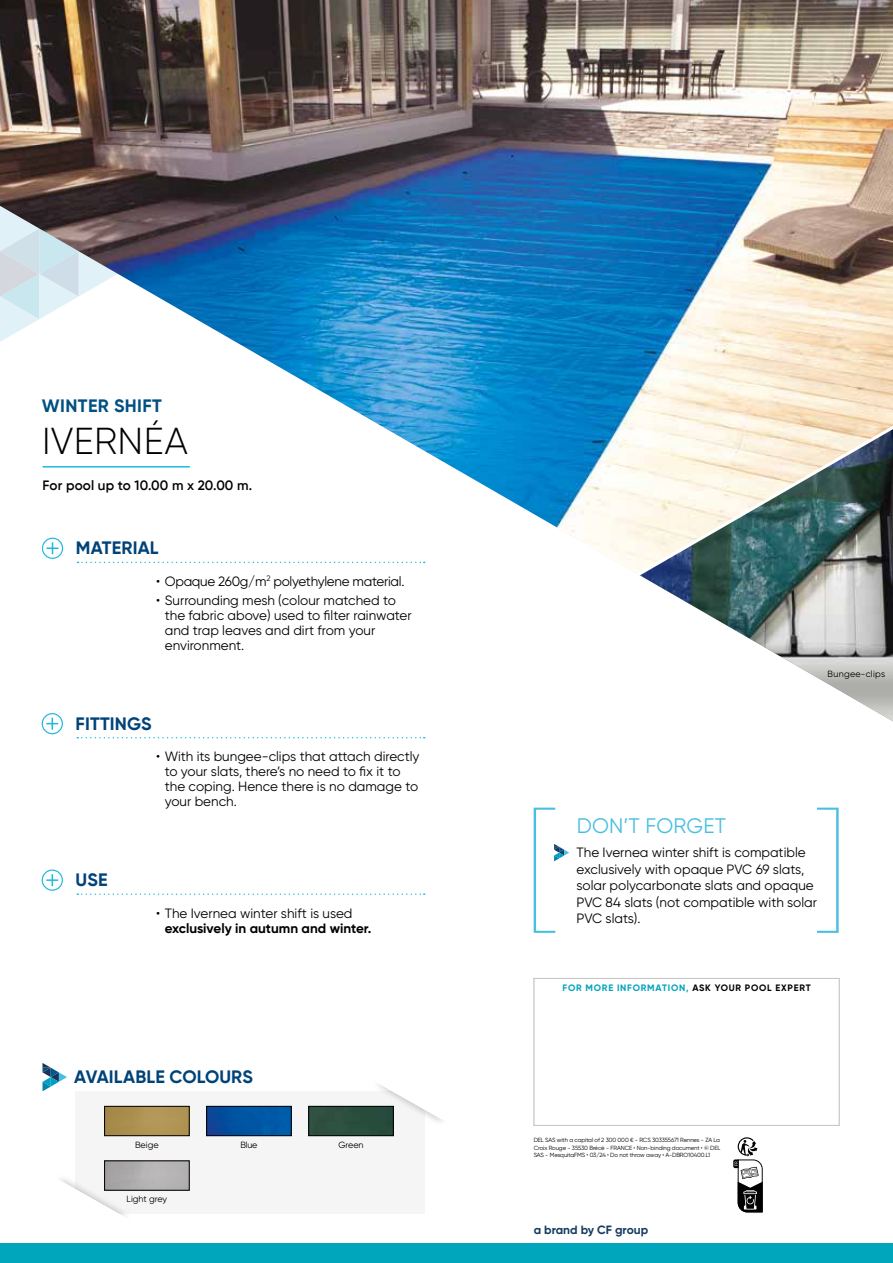
<style>
.page{position:relative;width:893px;height:1263px;background:#fff}
.page>*{position:absolute;margin:0;border:0;box-sizing:border-box;transform-origin:0 0}
.t1{font:300 37.5px "Gilroy";letter-spacing:.01em;color:#000}
.t2{font:21px "Gilroy";letter-spacing:.01em;color:#47bfe0}
.t3{font:700 18px "Gilroy";letter-spacing:.01em;color:#004379}
.t4{font:700 18px "Gilroy";letter-spacing:.02em;color:#005082}
.t5{font:13.5px/15px "Gilroy";color:#000}
.t6{font:13.5px "Gilroy";letter-spacing:-.02em;color:#000}
.t7{font:700 13.5px "Gilroy";color:#000}
.t8{font:600 13.5px "Gilroy";letter-spacing:.01em;color:#000}
.t9{font:700 12px "Gilroy";color:#143b61}
.t10{font:700 9.3px "Gilroy";letter-spacing:.085em;color:#00a2bd}
.t11{font:9px "Gilroy";color:#000}
.t12{font:9px "Gilroy";letter-spacing:.03em;color:#000}
.t13{font:6px/7.5px "Gilroy";letter-spacing:-.015em;color:#000;text-align:justify}
.s1{color:#000}
</style>
<div class="page">
<img style="left:0;top:0;width:893px;height:570px">
<hr style="left:43px;top:466px;width:147px;height:1px;background:#1dbadf">
<svg style="left:75px;top:1091px;width:349px;height:122px;fill:#f5f5f5"></svg>
<div style="left:370px;top:1074px;width:80px;height:52px;background:#fff"></div>
<svg style="left:372px;top:1086px;width:69px;height:34px"></svg>
<div style="left:53px;top:1173px;width:79px;height:53px;background:#000;opacity:.36"></div>
<svg style="left:37px;top:1181px;width:93px;height:63px"></svg>
<img style="left:106px;top:1108px;width:81px;height:26px">
<div style="left:104px;top:1106px;width:85px;height:30px;border:1px solid #000"></div>
<img style="left:208px;top:1108px;width:81px;height:26px">
<div style="left:206px;top:1106px;width:85px;height:30px;border:1px solid #000"></div>
<div style="left:310px;top:1108px;width:82px;height:26px;background:#2b4e3f"></div>
<div style="left:308px;top:1106px;width:86px;height:30px;border:1px solid #000"></div>
<svg style="left:43px;top:1063px;width:24px;height:28px"></svg>
<div style="left:0;top:1244px;width:893px;height:19px;background:#00a7bc"></div>
<svg style="left:817px;top:808px;width:22px;height:125px"></svg>
<svg style="left:534px;top:808px;width:35px;height:125px"></svg>
<img style="left:648px;top:580px;width:245px;height:141px">
<img style="left:631px;top:411px;width:262px;height:169px">
<svg style="left:77px;top:562px;width:348px;height:1px"></svg>
<div style="left:42px;top:538px;width:21px;height:21px;border:1px solid #1dbadf;border-radius:50%"></div>
<svg style="left:47px;top:542px;width:11px;height:12px"></svg>
<svg style="left:77px;top:737px;width:348px;height:1px"></svg>
<div style="left:42px;top:713px;width:21px;height:21px;border:1px solid #1dbadf;border-radius:50%"></div>
<svg style="left:46px;top:718px;width:12px;height:12px"></svg>
<svg style="left:77px;top:893px;width:348px;height:2px"></svg>
<div style="left:42px;top:869px;width:21px;height:22px;border:1px solid #1dbadf;border-radius:50%"></div>
<svg style="left:46px;top:874px;width:12px;height:12px"></svg>
<div style="left:534px;top:978px;width:305px;height:148px;background:#fff;border:1px solid #c6c6c6"></div>
<svg style="left:733px;top:1137px;width:30px;height:75px"></svg>
<h3 class="t4" style="left:42px;top:397px;width:121px">WINTER SHIFT</h3>
<h1 class="t1" style="left:42px;top:420px;width:147px">IVERNÉA</h1>
<p class="t8" style="left:43px;top:479px;width:211px">For pool up to 10.00 m x 20.00 m.</p>
<h3 class="t3" style="left:76px;top:540px;width:84px">MATERIAL</h3>
<p class="t6" style="left:156px;top:575px;width:250px">• Opaque 260g/m<sup>2</sup> polyethylene material.</p>
<p class="t5" style="left:165px;top:593px;width:248px;text-indent:-9px">• Surrounding mesh (colour matched to the fabric above) used to filter rainwater and trap leaves and dirt from your environment.</p>
<h3 class="t3" style="left:76px;top:715px;width:77px">FITTINGS</h3>
<h3 class="t3" style="left:76px;top:872px;width:33px">USE</h3>
<p class="t5" style="left:165px;top:750px;width:256px;text-indent:-9px">• With its bungee-clips that attach directly to your slats, there’s no need to fix it to the coping. Hence there is no damage to your bench.</p>
<p class="t5" style="left:156px;top:906px;width:198px">• The Ivernea winter shift is used</p>
<p class="t7" style="left:165px;top:922px;width:208px">exclusively in autumn and winter.</p>
<h3 class="t3" style="left:74px;top:1069px;width:180px">AVAILABLE COLOURS</h3>
<p class="t11" style="left:135px;top:1141px;width:25px">Beige</p>
<p class="t11" style="left:240px;top:1141px;width:19px">Blue</p>
<p class="t11" style="left:338px;top:1141px;width:27px">Green</p>
<p class="t11" style="left:127px;top:1195px;width:42px">Light grey</p>
<p class="t12" style="left:828px;top:670px;width:59px">Bungee-clips</p>
<h2 class="t2" style="left:577px;top:817px;width:151px">DON’T FORGET</h2>
<p class="t5" style="left:577px;top:845px;width:242px;line-height:16.5px">The Ivernea winter shift is compatible exclusively with opaque PVC 69 slats, solar polycarbonate slats and opaque PVC 84 slats (not compatible with solar PVC slats).</p>
<p class="t10" style="left:562px;top:983px;width:250px">FOR MORE INFORMATION, <span class="s1">ASK YOUR POOL EXPERT</span></p>
<p class="t13" style="left:534px;top:1136px;width:188px">DEL SAS with a capital of 2 300 000 € - RCS 303355671 Rennes - ZA La Croix Rouge - 35530 Brécé - FRANCE • Non-binding document • © DEL SAS - MesquitaFMS • 03/24 • Do not throw away • A-DBRO10400.L1</p>
<p class="t9" style="left:534px;top:1225px;width:116px">a brand by CF group</p>
</div>
